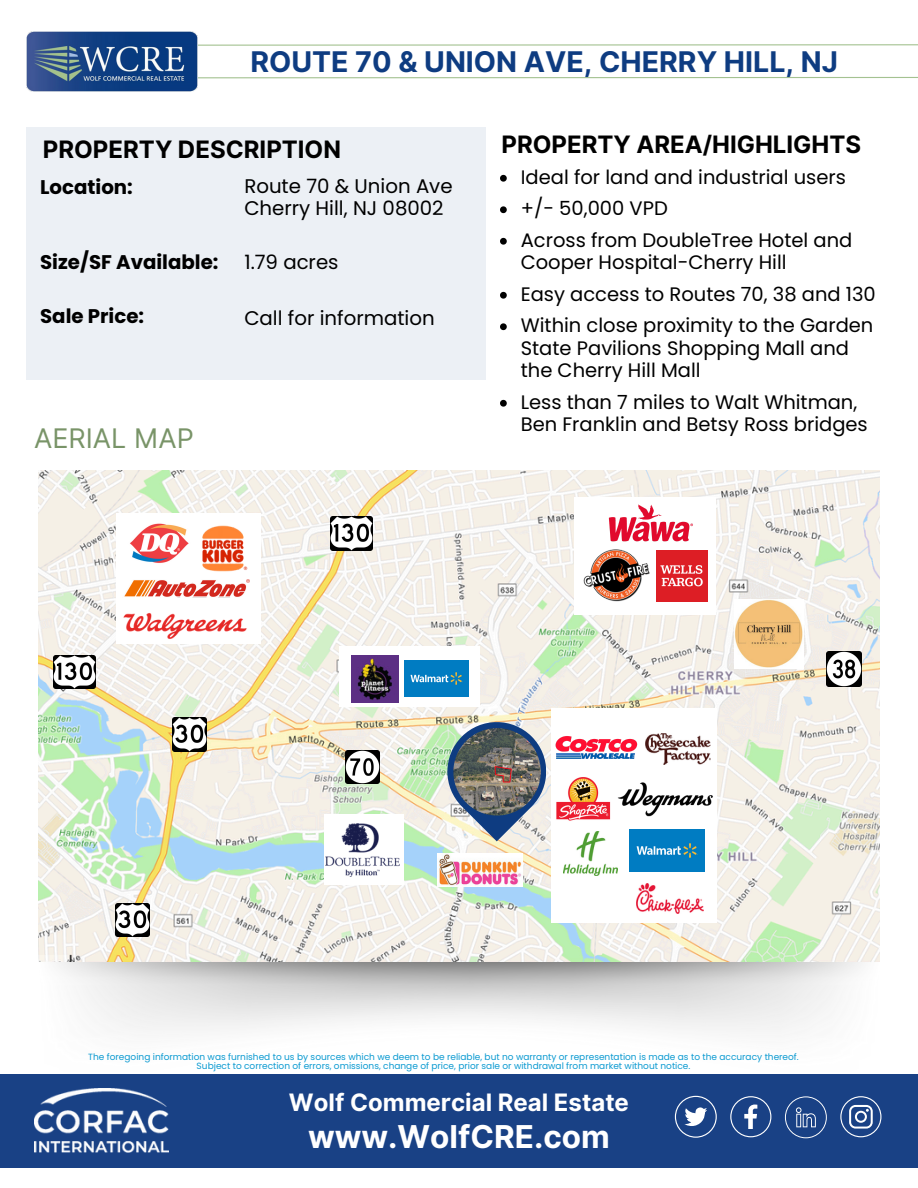
<style>
.page{position:relative;width:918px;height:1188px;background:#fff}
.page>*{position:absolute;margin:0;border:0;box-sizing:border-box;transform-origin:0 0}
.t1{font:700 31.5px "Inter";color:#fff}
.t2{font:700 28.5px "Inter";color:#0e3c81}
.t3{font:27px "Inter";color:#799468}
.t4{font:700 24px "Inter";color:#000}
.t5{font:700 24px "Inter";color:#fff}
.t6{font:19.8px/21.3px "Poppins";color:#000}
.t7{font:700 19.8px "Poppins";color:#000}
.t8{font:19.5px/22.5px "Poppins";color:#000}
.t9{font:9px/9px "Poppins";color:#0b9ad1;text-align:center}
</style>
<div class="page">
<div style="left:27px;top:127px;width:459px;height:253px;background:#ecf0f5"></div>
<div style="left:0;top:1074px;width:918px;height:94px;background:#194185"></div>
<img style="left:34px;top:1088px;width:134px;height:64px">
<svg style="left:675px;top:1096px;width:42px;height:41px"></svg>
<svg style="left:785px;top:1096px;width:42px;height:42px"></svg>
<svg style="left:840px;top:1096px;width:41px;height:41px"></svg>
<svg style="left:730px;top:1096px;width:41px;height:41px"></svg>
<svg style="left:198px;top:44px;width:720px;height:2px"></svg>
<svg style="left:198px;top:76px;width:720px;height:3px"></svg>
<img style="left:27px;top:31px;width:171px;height:61px">
<img style="left:38px;top:470px;width:842px;height:492px">
<div style="left:551px;top:708px;width:166px;height:214px;background:#fff"></div>
<img style="left:116px;top:903px;width:34px;height:34px">
<img style="left:438px;top:854px;width:84px;height:32px">
<img style="left:645px;top:734px;width:66px;height:30px">
<img style="left:556px;top:777px;width:54px;height:44px">
<img style="left:734px;top:599px;width:70px;height:70px">
<div style="left:324px;top:815px;width:80px;height:70px;background:#fff"></div>
<img style="left:326px;top:824px;width:74px;height:52px">
<img style="left:564px;top:832px;width:54px;height:44px">
<img style="left:555px;top:736px;width:82px;height:23px">
<img style="left:636px;top:883px;width:68px;height:30px">
<img style="left:630px;top:830px;width:75px;height:41px">
<img style="left:617px;top:782px;width:96px;height:35px">
<img style="left:330px;top:517px;width:42px;height:34px">
<img style="left:827px;top:651px;width:35px;height:35px">
<img style="left:346px;top:750px;width:33px;height:34px">
<img style="left:172px;top:718px;width:34px;height:34px">
<img style="left:54px;top:655px;width:42px;height:34px">
<svg style="left:447px;top:722px;width:99px;height:119px;background:#9ab"></svg>
<img style="left:453px;top:728px;width:88px;height:88px;border-radius:50%">
<div style="left:339px;top:647px;width:141px;height:60px;background:#fff"></div>
<img style="left:404px;top:661px;width:64px;height:36px">
<img style="left:351px;top:655px;width:48px;height:47px">
<div style="left:116px;top:513px;width:144px;height:131px;background:#fff"></div>
<img style="left:139px;top:523px;width:47px;height:11px">
<img style="left:186px;top:525px;width:57px;height:9px">
<img style="left:104px;top:534px;width:165px;height:110px">
<img style="left:121px;top:608px;width:127px;height:35px">
<div style="left:575px;top:498px;width:141px;height:117px;background:#fff"></div>
<img style="left:608px;top:504px;width:85px;height:38px">
<img style="left:656px;top:550px;width:52px;height:52px">
<img style="left:583px;top:549px;width:67px;height:53px">
<svg style="left:500px;top:175px;width:7px;height:7px"></svg>
<svg style="left:500px;top:206px;width:7px;height:7px"></svg>
<svg style="left:500px;top:238px;width:7px;height:7px"></svg>
<svg style="left:500px;top:292px;width:7px;height:7px"></svg>
<svg style="left:500px;top:323px;width:7px;height:7px"></svg>
<svg style="left:500px;top:400px;width:7px;height:7px"></svg>
<h4 class="t2" style="left:250px;top:45px;width:589px">ROUTE 70 &amp; UNION AVE, CHERRY HILL, NJ</h4>
<p class="t4" style="left:43px;top:135px;width:300px">PROPERTY DESCRIPTION</p>
<p class="t7" style="left:40px;top:173px;width:94px">Location:</p>
<p class="t6" style="left:244px;top:176px;width:210px">Route 70 &amp; Union Ave<br>Cherry Hill, NJ 08002</p>
<p class="t6" style="left:244px;top:251px;width:96px">1.79 acres</p>
<p class="t7" style="left:40px;top:248px;width:180px">Size/SF Available:</p>
<p class="t7" style="left:40px;top:302px;width:106px">Sale Price:</p>
<p class="t6" style="left:244px;top:307px;width:192px">Call for information</p>
<p class="t3" style="left:34px;top:422px;width:161px">AERIAL MAP</p>
<p class="t4" style="left:501px;top:130px;width:361px">PROPERTY AREA/HIGHLIGHTS</p>
<p class="t8" style="left:521px;top:166px;width:327px">Ideal for land and industrial users</p>
<p class="t8" style="left:521px;top:197px;width:149px">+/- 50,000 VPD</p>
<p class="t8" style="left:521px;top:229px;width:333px">Across from DoubleTree Hotel and<br>Cooper Hospital-Cherry Hill</p>
<p class="t8" style="left:521px;top:283px;width:357px">Easy access to Routes 70, 38 and 130</p>
<p class="t8" style="left:521px;top:314px;width:354px">Within close proximity to the Garden<br>State Pavilions Shopping Mall and the Cherry Hill Mall</p>
<p class="t8" style="left:521px;top:391px;width:349px">Less than 7 miles to Walt Whitman,<br>Ben Franklin and Betsy Ross bridges</p>
<p class="t9" style="left:88px;top:1052px;width:712px">The foregoing information was furnished to us by sources which we deem to be reliable, but no warranty or representation is made as to the accuracy thereof.<br>Subject to correction of errors, omissions, change of price, prior sale or withdrawal from market without notice.</p>
<p class="t5" style="left:289px;top:1088px;width:341px">Wolf Commercial Real Estate</p>
<p class="t1" style="left:308px;top:1117px;width:303px">www.WolfCRE.com</p>
</div>
